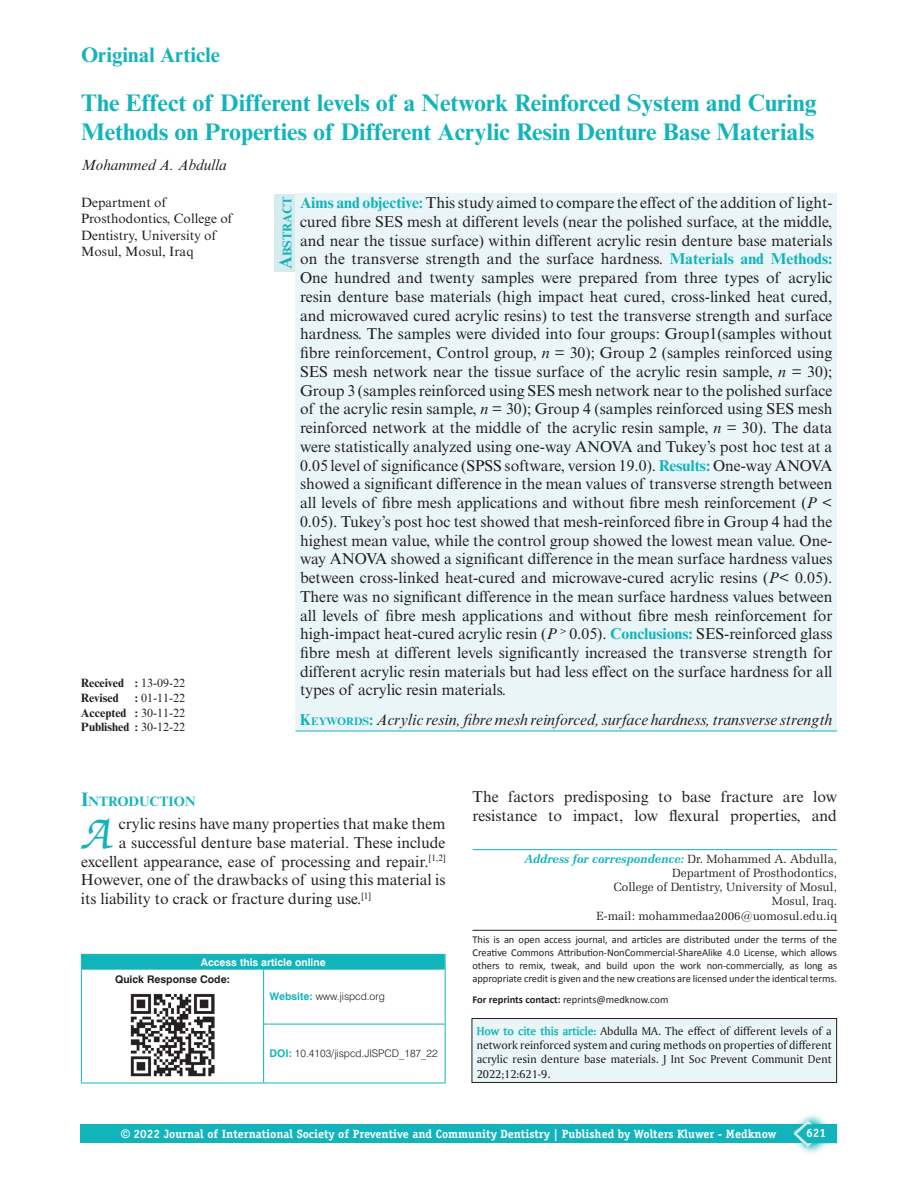
<style>
.page{position:relative;width:918px;height:1188px;background:#fff}
.page>*{position:absolute;margin:0;border:0;box-sizing:border-box;transform-origin:0 0}
.t1{font:italic 500 46.35px "Zapf Chancery IT Cby BT";color:#11b4bb}
.t2{font:700 24px/28.5px "Times New Roman MT Std";color:#11b4bb}
.t3{font:700 21px "Times New Roman MT Std";color:#11b4bb}
.t4{font:15.75px/18.8px "Times New Roman MT Std";color:#231f20;text-align:justify}
.t5{font:italic 15.75px "Times New Roman MT Std";color:#231f20}
.t6{font:italic 15px "Times New Roman MT Std";color:#231f20}
.t7{font:700 13.65px "Times New Roman MT Std";color:#11b4bb}
.t8{font:13.5px/16.5px "Times New Roman MT Std";color:#231f20}
.t9{font:700 12.6px "Times New Roman MT Std";color:#11b4bb}
.t10{font:12px/14.2px "Ameretto Normal";color:#231f20;text-align:justify}
.t11{font:12px/14.2px "Zapf Elliptical 711 BT";color:#231f20;text-align:right}
.t12{font:700 12px "Officina Serif";color:#fff}
.t13{font:12px/14.7px "Times New Roman MT Std";color:#231f20;text-align:justify}
.t14{font:700 12px/14.7px "Times New Roman MT Std";color:#231f20}
.t15{font:700 12px "Officina Serif Std";color:#fff}
.t16{font:10.5px/12.8px "Calibri";letter-spacing:-.005em;color:#231f20;text-align:justify}
.t17{font:300 10.5px "Swiss 721 BT";color:#231f20}
.t18{font:700 10.5px "Swiss 721 BT";color:#fff}
.t19{font:700 10.5px "Swiss 721 BT";color:#231f20}
.s1{font-weight:400}
.s2{font-weight:700}
.s3{font-size:18px}
.s4{font-weight:700;color:#11b4bb}
.s5{font-style:italic}
.s6{font-family:"Gandhari Unicode"}
.s7{font-weight:700;font-style:normal;color:#11b4bb}
.s8{font-weight:700;font-style:normal;font-size:10.95px;color:#11b4bb}
.s9{font-size:19.5px}
.s10{font-weight:700;font-style:italic;color:#11b4bb}
.s11{font-family:"Ameretto";font-weight:700;color:#11b4bb}
.s12{font-family:"Arial MT Std"}
</style>
<div class="page">
<div style="left:81px;top:1124px;width:756px;height:19px;background:#11b4bb"></div>
<svg style="left:799px;top:1114px;width:25px;height:40px"></svg>
<svg style="left:793px;top:1120px;width:44px;height:27px"></svg>
<hr style="left:473px;top:849px;width:364px;height:1px;background:#11b4bb">
<hr style="left:472px;top:930px;width:365px;height:1px;background:#231f20">
<div style="left:472px;top:1019px;width:365px;height:63px;background:#eaf5f7"></div>
<div style="left:472px;top:1018px;width:365px;height:65px;border:1px solid #231f20"></div>
<div style="left:296px;top:194px;width:541px;height:506px;background:#eaf5f7"></div>
<div style="left:296px;top:696px;width:541px;height:35px;background:#eaf5f7"></div>
<hr style="left:296px;top:731px;width:541px;height:1px;background:#11b4bb">
<div style="left:274px;top:194px;width:22px;height:78px;background:#d5ecee"></div>
<svg style="left:445px;top:955px;width:1px;height:14px"></svg>
<hr style="left:81px;top:1083px;width:183px;height:1px;background:#11b4bb">
<svg style="left:81px;top:955px;width:1px;height:14px"></svg>
<hr style="left:81px;top:954px;width:183px;height:1px;background:#11b4bb">
<hr style="left:264px;top:954px;width:182px;height:1px;background:#11b4bb">
<hr style="left:81px;top:969px;width:1px;height:55px;background:#11b4bb">
<hr style="left:81px;top:1024px;width:1px;height:59px;background:#11b4bb">
<hr style="left:81px;top:969px;width:183px;height:1px;background:#11b4bb">
<hr style="left:263px;top:969px;width:1px;height:55px;background:#11b4bb">
<hr style="left:264px;top:969px;width:182px;height:1px;background:#11b4bb">
<hr style="left:445px;top:969px;width:1px;height:55px;background:#11b4bb">
<hr style="left:263px;top:1024px;width:1px;height:59px;background:#11b4bb">
<hr style="left:263px;top:1024px;width:183px;height:1px;background:#11b4bb">
<hr style="left:445px;top:1024px;width:1px;height:59px;background:#11b4bb">
<hr style="left:264px;top:1083px;width:182px;height:1px;background:#11b4bb">
<div style="left:82px;top:954px;width:363px;height:15px;background:#11b4bb"></div>
<img style="left:131px;top:994px;width:83px;height:83px">
<h3 class="t3" style="left:81px;top:42px;width:141px">Original Article</h3>
<h2 class="t2" style="left:81px;top:88px;width:737px">The Effect of Different levels of a Network Reinforced System and Curing<br>Methods on Properties of Different Acrylic Resin Denture Base Materials</h2>
<p class="t6" style="left:81px;top:157px;width:147px">Mohammed A. Abdulla</p>
<p class="t8" style="left:81px;top:194px;width:153px">Department of<br>Prosthodontics, College of<br>Dentistry, University of<br>Mosul, Mosul, Iraq</p>
<p class="t14" style="left:81px;top:676px;width:106px">Received : <span class="s1">13-09-22<br></span>Revised</p>
<p class="t13" style="left:81px;top:691px;width:106px;text-indent:54px"><span class="s2">:</span> 01-11-22<br><span class="s2">Accepted :</span> 30-11-22<br><span class="s2">Published :</span> 30-12-22</p>
<p class="t9" style="left:279px;top:269px;width:74px;rotate:-90deg"><span class="s3">A</span>BSTRACT</p>
<p class="t4" style="left:300px;top:193px;width:534px"><span class="s4">Aims and objective:</span> This study aimed to compare the effect of the addition of light&shy;cured fibre SES mesh at different levels (near the polished surface, at the middle, and near the tissue surface) within different acrylic resin denture base materials on the transverse strength and the surface hardness. <span class="s4">Materials and Methods:<br></span>One hundred and twenty samples were prepared from three types of acrylic resin denture base materials (high impact heat cured, cross-linked heat cured, and microwaved cured acrylic resins) to test the transverse strength and surface hardness. The samples were divided into four groups: Group1(samples without fibre reinforcement, Control group, <span class="s5">n</span> = 30); Group 2 (samples reinforced using SES mesh network near the tissue surface of the acrylic resin sample, <span class="s5">n</span> = 30); Group 3 (samples reinforced using SES mesh network near to the polished surface of the acrylic resin sample, <span class="s5">n</span> = 30); Group 4 (samples reinforced using SES mesh reinforced network at the middle of the acrylic resin sample, <span class="s5">n</span> = 30). The data were statistically analyzed using one-way ANOVA and Tukey’s post hoc test at a 0.05 level of significance (SPSS software, version 19.0). <span class="s4">Results:</span> One-way ANOVA showed a significant difference in the mean values of transverse strength between all levels of fibre mesh applications and without fibre mesh reinforcement (<span class="s5">P</span> &lt; 0.05). Tukey’s post hoc test showed that mesh-reinforced fibre in Group 4 had the highest mean value, while the control group showed the lowest mean value. One&shy;way ANOVA showed a significant difference in the mean surface hardness values between cross-linked heat-cured and microwave-cured acrylic resins (<span class="s5">P</span>&lt; 0.05).<br>There was no significant difference in the mean surface hardness values between all levels of fibre mesh applications and without fibre mesh reinforcement for high-impact heat-cured acrylic resin (<span class="s5">P</span> <span class="s6">˃</span> 0.05). <span class="s4">Conclusions:</span> SES-reinforced glass fibre mesh at different levels significantly increased the transverse strength for different acrylic resin materials but had less effect on the surface hardness for all types of acrylic resin materials.</p>
<p class="t5" style="left:300px;top:711px;width:534px"><span class="s7">K</span><span class="s8">EYWORDS</span><span class="s7">:</span> Acrylic resin, fibre mesh reinforced, surface hardness, transverse strength</p>
<p class="t7" style="left:81px;top:793px;width:116px"><span class="s9">I</span>NTRODUCTION</p>
<h1 class="t1" style="left:85px;top:809px;width:30px">A</h1>
<p class="t4" style="left:119px;top:814px;width:328px">crylic resins have many properties that make them</p>
<p class="t4" style="left:119px;top:833px;width:328px">a successful denture base material. These include</p>
<p class="t4" style="left:81px;top:852px;width:366px">excellent appearance, ease of processing and repair.<sup>[1,2]</sup></p>
<p class="t4" style="left:81px;top:871px;width:366px">However, one of the drawbacks of using this material is</p>
<p class="t4" style="left:81px;top:889px;width:292px">its liability to crack or fracture during use.<sup>[1]</sup></p>
<p class="t18" style="left:201px;top:955px;width:126px">Access this article online</p>
<p class="t19" style="left:115px;top:972px;width:116px">Quick Response Code:</p>
<p class="t17" style="left:270px;top:990px;width:117px"><span class="s4">Website:</span> www.jispcd.org</p>
<p class="t17" style="left:270px;top:1047px;width:170px"><span class="s4">DOI:</span> 10.4103/jispcd.JISPCD_187_22</p>
<p class="t4" style="left:472px;top:787px;width:366px">The factors predisposing to base fracture are low resistance to impact, low flexural properties, and</p>
<p class="t11" style="left:524px;top:851px;width:314px"><span class="s10">Address for correspondence:</span> Dr. Mohammed A. Abdulla, Department of Prosthodontics,<br>College of Dentistry, University of Mosul,<br>Mosul, Iraq.<br>E-mail: mohammedaa2006@uomosul.edu.iq</p>
<p class="t16" style="left:472px;top:934px;width:366px">This is an open access journal, and articles are distributed under the terms of the Creative Commons Attribution-NonCommercial-ShareAlike 4.0 License, which allows others to remix, tweak, and build upon the work non-commercially, as long as appropriate credit is given and the new creations are licensed under the identical terms.</p>
<p class="t16" style="left:472px;top:993px;width:198px"><span class="s2">For reprints contact:</span> reprints@medknow.com</p>
<p class="t10" style="left:477px;top:1024px;width:356px"><span class="s11">How to cite this article:</span> Abdulla MA. The effect of different levels of a network reinforced system and curing methods on properties of different acrylic resin denture base materials. J Int Soc Prevent Communit Dent 2022;12:621-9.</p>
<p class="t12" style="left:121px;top:1126px;width:657px"><span class="s12">©</span> 2022 Journal of International Society of Preventive and Community Dentistry | Published by Wolters Kluwer ‑ Medknow</p>
<p class="t15" style="left:806px;top:1126px;width:22px">621</p>
</div>
